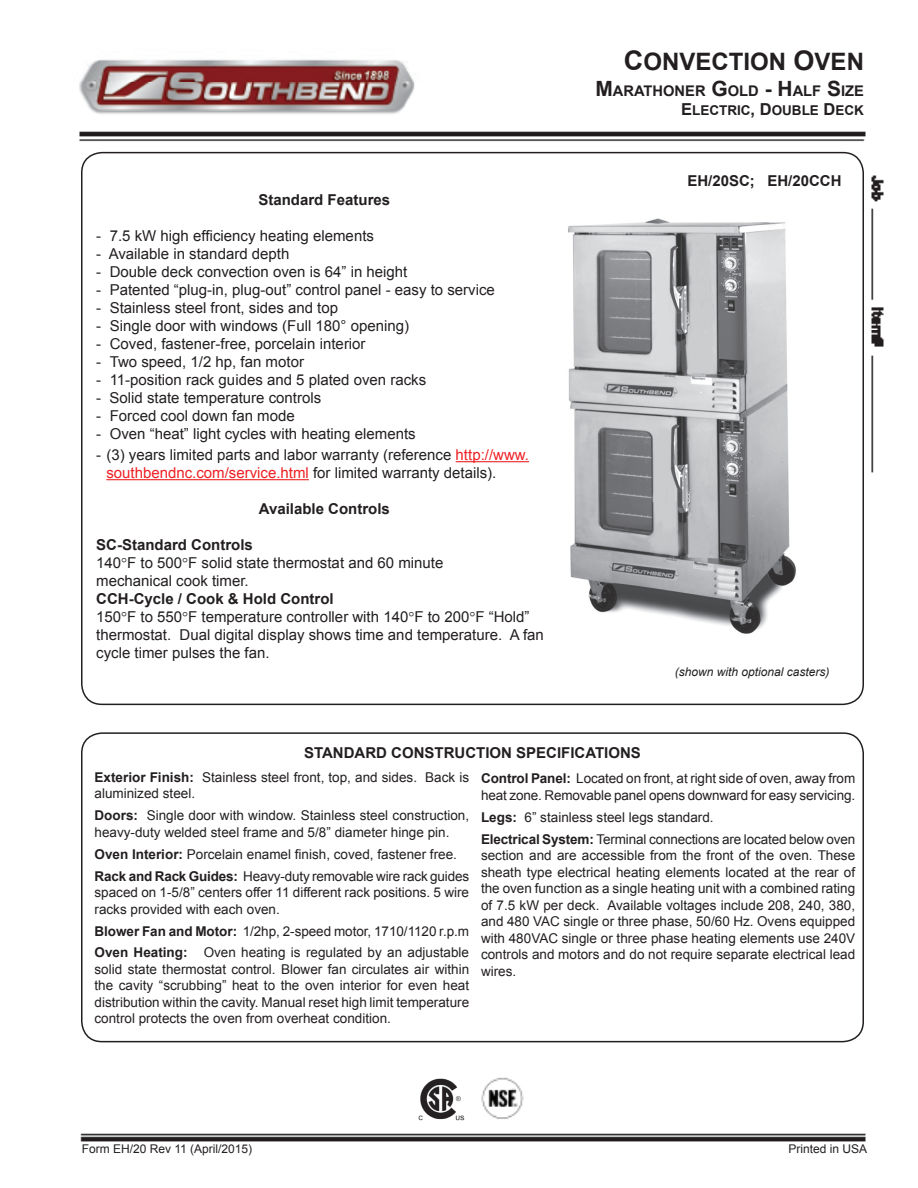
<style>
.page{position:relative;width:918px;height:1188px;background:#fff}
.page>*{position:absolute;margin:0;border:0;box-sizing:border-box;transform-origin:0 0}
.t1{font:700 24px "Arial";color:#231f20}
.t2{font:15px/18px "Arial";color:#231f20}
.t3{font:700 15px "Arial";color:#231f20}
.t4{font:700 14.7px "Arial";color:#231f20}
.t5{font:13.5px/16.5px "Arial";color:#231f20}
.t6{font:700 13.5px "Arial";color:#231f20}
.t7{font:12px "Arial";color:#231f20}
.t8{font:italic 12px "Arial";color:#231f20}
.s1{font-size:27px}
.s2{font-size:21px}
.s3{font-size:16.5px}
.s4{color:#ee1f23}
.s5{font-weight:700}
</style>
<div class="page">
<img style="left:79px;top:59px;width:805px;height:1083px">
<hr style="left:456px;top:461px;width:73px;height:1px;background:#ee1f23">
<hr style="left:106px;top:479px;width:203px;height:1px;background:#ee1f23">
<div style="left:81px;top:732px;width:783px;height:310px;border:2px solid #231f20;border-radius:20px"></div>
<img style="left:564px;top:213px;width:239px;height:431px">
<img style="left:416px;top:1074px;width:49px;height:49px">
<svg style="left:122px;top:558px;width:4px;height:4px"></svg>
<svg style="left:183px;top:558px;width:5px;height:4px"></svg>
<svg style="left:122px;top:612px;width:4px;height:4px"></svg>
<svg style="left:183px;top:612px;width:5px;height:4px"></svg>
<svg style="left:409px;top:612px;width:5px;height:4px"></svg>
<svg style="left:470px;top:612px;width:5px;height:4px"></svg>
<h1 class="t1" style="left:624px;top:46px;width:242px"><span class="s1">C</span>ONVECTION <span class="s1">O</span>VEN</h1>
<p class="t4" style="left:595px;top:81px;width:80px"><span class="s2">M</span>ARATHONE</p>
<p class="t4" style="left:695px;top:81px;width:169px">R <span class="s2">G</span>OLD <span class="s2">- H</span>ALF <span class="s2">S</span>IZE</p>
<p class="t6" style="left:681px;top:102px;width:184px"><span class="s3">E</span>LECTRIC<span class="s3">, D</span>OUBLE <span class="s3">D</span>ECK</p>
<p class="t3" style="left:258px;top:190px;width:133px">Standard Features</p>
<p class="t2" style="left:96px;top:227px;width:279px">- 7.5 kW high efficiency heating elements</p>
<p class="t2" style="left:96px;top:245px;width:195px">- Available in standard depth</p>
<p class="t2" style="left:96px;top:263px;width:313px">- Double deck convection oven is 64” in height</p>
<p class="t2" style="left:96px;top:281px;width:400px">- Patented “plug-in, plug-out” control panel - easy to service</p>
<p class="t2" style="left:96px;top:299px;width:243px">- Stainless steel front, sides and top</p>
<p class="t2" style="left:96px;top:317px;width:314px">- Single door with windows (Full 180° opening)</p>
<p class="t2" style="left:96px;top:335px;width:271px">- Coved, fastener-free, porcelain interior</p>
<p class="t2" style="left:96px;top:353px;width:209px">- Two speed, 1/2 hp, fan motor</p>
<p class="t2" style="left:96px;top:371px;width:332px">- 11-position rack guides and 5 plated oven racks</p>
<p class="t2" style="left:96px;top:389px;width:227px">- Solid state temperature controls</p>
<p class="t2" style="left:96px;top:407px;width:200px">- Forced cool down fan mode</p>
<p class="t2" style="left:96px;top:425px;width:321px">- Oven “heat” light cycles with heating elements</p>
<p class="t2" style="left:106px;top:446px;width:424px;text-indent:-10px">- (3) years limited parts and labor warranty (reference <span class="s4">http://www. southbendnc.com/service.html</span> for limited warranty details).</p>
<p class="t3" style="left:259px;top:499px;width:133px">Available Controls</p>
<p class="t3" style="left:96px;top:535px;width:158px">SC-Standard Controls</p>
<p class="t2" style="left:96px;top:554px;width:349px">140 F to 500 F solid state thermostat and 60 minute mechanical cook timer.</p>
<p class="t3" style="left:96px;top:589px;width:239px">CCH-Cycle / Cook &amp; Hold Control</p>
<p class="t2" style="left:96px;top:608px;width:449px">150 F to 550 F temperature controller with 140 F to 200 F “Hold” thermostat. Dual digital display shows time and temperature. A fan cycle timer pulses the fan.</p>
<p class="t3" style="left:304px;top:742px;width:52px">Standard</p>
<p class="t3" style="left:391px;top:742px;width:251px">CONSTRUCTION SPECIFICATIONS</p>
<p class="t3" style="left:687px;top:171px;width:156px">EH/20SC; EH/20CCH</p>
<p class="t8" style="left:675px;top:664px;width:156px">(shown with optional casters)</p>
<p class="t5" style="left:95px;top:769px;width:376px"><span class="s5">Exterior Finish:</span> Stainless steel front, top, and sides. Back is aluminized steel.</p>
<p class="t5" style="left:95px;top:808px;width:376px"><span class="s5">Doors:</span> Single door with window. Stainless steel construction, heavy-duty welded steel frame and 5/8” diameter hinge pin.</p>
<p class="t5" style="left:95px;top:843px;width:376px;line-height:21.9px"><span class="s5">Oven Interior:</span> Porcelain enamel finish, coved, fastener free.<br><span class="s5">Rack and Rack Guides:</span> Heavy-duty removable wire rack guides</p>
<p class="t5" style="left:95px;top:884px;width:376px">spaced on 1-5/8” centers offer 11 different rack positions. 5 wire racks provided with each oven.</p>
<p class="t5" style="left:95px;top:920px;width:376px;line-height:21.9px"><span class="s5">Blower Fan and Motor:</span> 1/2hp, 2-speed motor, 1710/1120 r.p.m<br><span class="s5">Oven Heating:</span> Oven heating is regulated by an adjustable</p>
<p class="t5" style="left:95px;top:961px;width:376px;text-align:justify">solid state thermostat control. Blower fan circulates air within the cavity “scrubbing” heat to the oven interior for even heat distribution within the cavity. Manual reset high limit temperature control protects the oven from overheat condition.</p>
<p class="t5" style="left:481px;top:771px;width:376px"><span class="s5">Control Panel:</span> Located on front, at right side of oven, away from heat zone. Removable panel opens downward for easy servicing.</p>
<p class="t5" style="left:481px;top:806px;width:376px;line-height:21.9px"><span class="s5">Legs:</span> 6” stainless steel legs standard.<br><span class="s5">Electrical System:</span> Terminal connections are located below oven</p>
<p class="t5" style="left:481px;top:847px;width:376px;text-align:justify">section and are accessible from the front of the oven. These sheath type electrical heating elements located at the rear of the oven function as a single heating unit with a combined rating of 7.5 kW per deck. Available voltages include 208, 240, 380, and 480 VAC single or three phase, 50/60 Hz. Ovens equipped with 480VAC single or three phase heating elements use 240V controls and motors and do not require separate electrical lead wires.</p>
<p class="t7" style="left:82px;top:1141px;width:172px">Form EH/20 Rev 11 (April/2015)</p>
<p class="t7" style="left:789px;top:1141px;width:80px">Printed in USA</p>
</div>
